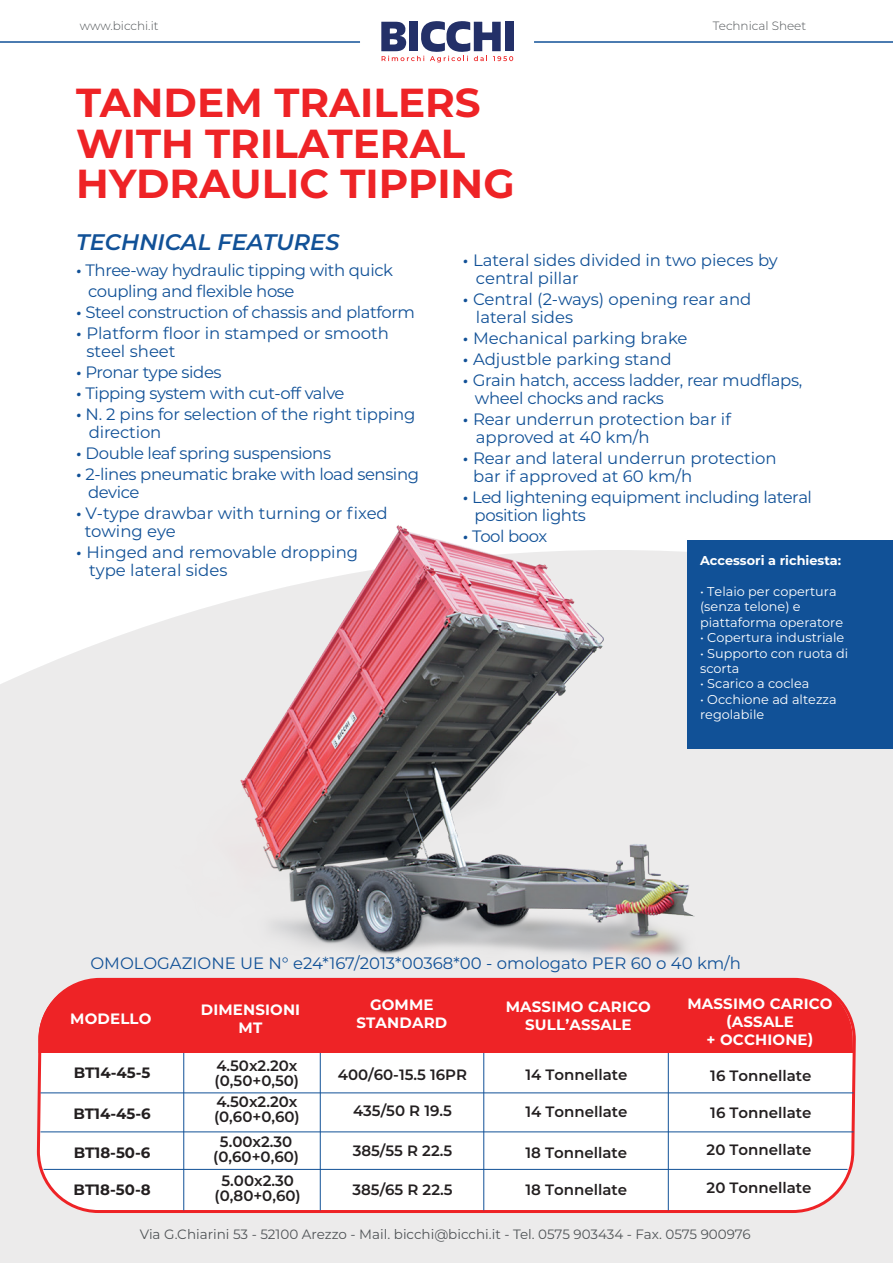
<style>
.page{position:relative;width:893px;height:1263px;background:#fff}
.page>*{position:absolute;margin:0;border:0;box-sizing:border-box;transform-origin:0 0}
.t1{font:700 40.5px/40.5px "Montserrat";color:#ee2326}
.t2{font:italic 600 22.5px "Montserrat";color:#115197}
.t3{font:16.5px/18px "Montserrat";letter-spacing:-.01em;color:#115197}
.t4{font:600 15px/15px "Montserrat";color:#231f20}
.t5{font:700 15px/18px "Montserrat";letter-spacing:.01em;color:#fff;text-align:center}
.t6{font:700 15px "Montserrat";color:#231f20}
.t7{font:13.5px "Montserrat";color:#505457}
.t8{font:12.9px/15.5px "Montserrat";color:#fff}
.t9{font:700 12.9px "Montserrat";color:#fff}
.t10{font:300 12px "Montserrat";color:#505457}
.s1{font-weight:600;font-style:italic}
</style>
<div class="page">
<div style="left:0;top:638px;width:893px;height:625px;background:#ecebeb"></div>
<svg style="left:35px;top:976px;width:822px;height:238px"></svg>
<hr style="left:183px;top:1049px;width:1px;height:161px;background:#115197">
<hr style="left:483px;top:1051px;width:1px;height:159px;background:#115197">
<hr style="left:668px;top:1051px;width:1px;height:159px;background:#115197">
<hr style="left:320px;top:1052px;width:1px;height:158px;background:#115197">
<hr style="left:40px;top:1092px;width:814px;height:1px;background:#115197">
<hr style="left:40px;top:1131px;width:814px;height:1px;background:#115197">
<hr style="left:44px;top:1169px;width:804px;height:1px;background:#115197">
<div style="left:38px;top:980px;width:816px;height:73px;background:#ee2326"></div>
<hr style="left:534px;top:41px;width:359px;height:2px;background:#115197">
<hr style="left:0;top:41px;width:360px;height:2px;background:#115197">
<svg style="left:381px;top:21px;width:132px;height:41px"></svg>
<div style="left:687px;top:540px;width:206px;height:208px;background:#115197"></div>
<img style="left:112px;top:525px;width:700px;height:447px">
<p class="t10" style="left:80px;top:18px;width:80px">www.bicchi.it</p>
<h1 class="t1" style="left:76px;top:81px;width:440px">TANDEM TRAILERS<br>WITH TRILATERAL<br>HYDRAULIC TIPPING</h1>
<p class="t10" style="left:713px;top:18px;width:95px">Technical Sheet</p>
<h2 class="t2" style="left:76px;top:226px;width:265px">TECHNICAL FEATURES</h2>
<p class="t3" style="left:88px;top:259px;width:307px;line-height:21px;text-indent:-12px"><span class="s1">•</span> Three-way hydraulic tipping with quick coupling and flexible hose</p>
<p class="t3" style="left:76px;top:302px;width:340px"><span class="s1">•</span> Steel construction of chassis and platform</p>
<p class="t3" style="left:87px;top:323px;width:304px;text-indent:-10px"><span class="s1">•</span> Platform floor in stamped or smooth steel sheet</p>
<p class="t3" style="left:76px;top:362px;width:147px"><span class="s1">•</span> Pronar type sides</p>
<p class="t3" style="left:76px;top:383px;width:270px"><span class="s1">•</span> Tipping system with cut-off valve</p>
<p class="t3" style="left:89px;top:404px;width:328px;text-indent:-12px"><span class="s1">•</span> N. 2 pins for selection of the right tipping direction</p>
<p class="t3" style="left:76px;top:443px;width:256px"><span class="s1">•</span> Double leaf spring suspensions</p>
<p class="t3" style="left:88px;top:464px;width:333px;text-indent:-12px"><span class="s1">•</span> 2-lines pneumatic brake with load sensing device</p>
<p class="t3" style="left:85px;top:503px;width:304px;text-indent:-9px"><span class="s1">•</span> V-type drawbar with turning or fixed towing eye</p>
<p class="t3" style="left:89px;top:542px;width:271px;text-indent:-13px"><span class="s1">•</span> Hinged and removable dropping type lateral sides</p>
<p class="t3" style="left:476px;top:251px;width:303px;text-indent:-13px"><span class="s1">•</span> Lateral sides divided in two pieces by central pillar</p>
<p class="t3" style="left:476px;top:290px;width:277px;text-indent:-13px"><span class="s1">•</span> Central (2-ways) opening rear and lateral sides</p>
<p class="t3" style="left:463px;top:329px;width:226px"><span class="s1">•</span> Mechanical parking brake</p>
<p class="t3" style="left:463px;top:350px;width:210px"><span class="s1">•</span> Adjustble parking stand</p>
<p class="t3" style="left:475px;top:371px;width:329px;text-indent:-12px"><span class="s1">•</span> Grain hatch, access ladder, rear mudflaps, wheel chocks and racks</p>
<p class="t3" style="left:476px;top:410px;width:257px;text-indent:-13px"><span class="s1">•</span> Rear underrun protection bar if approved at 40 km/h</p>
<p class="t3" style="left:473px;top:449px;width:305px;text-indent:-10px"><span class="s1">•</span> Rear and lateral underrun protection bar if approved at 60 km/h</p>
<p class="t3" style="left:475px;top:488px;width:339px;text-indent:-12px"><span class="s1">•</span> Led lightening equipment including lateral position lights</p>
<p class="t3" style="left:463px;top:527px;width:86px"><span class="s1">•</span> Tool boox</p>
<p class="t9" style="left:700px;top:551px;width:143px">Accessori a richiesta:</p>
<p class="t8" style="left:700px;top:583px;width:145px">• Telaio per copertura (senza telone) e piattaforma operatore</p>
<p class="t8" style="left:700px;top:629px;width:146px">• Copertura industriale</p>
<p class="t8" style="left:700px;top:645px;width:150px">• Supporto con ruota di scorta</p>
<p class="t8" style="left:700px;top:676px;width:111px">• Scarico a coclea</p>
<p class="t8" style="left:700px;top:691px;width:138px">• Occhione ad altezza regolabile</p>
<p class="t3" style="left:90px;top:953px;width:652px">OMOLOGAZIONE UE N° e24*167/2013*00368*00 - omologato PER 60 o 40 km/h</p>
<p class="t5" style="left:70px;top:1008px;width:83px">MODELLO</p>
<p class="t5" style="left:201px;top:999px;width:101px">DIMENSIONI<br>MT</p>
<p class="t5" style="left:356px;top:995px;width:92px">GOMME<br>STANDARD</p>
<p class="t5" style="left:506px;top:997px;width:147px">MASSIMO CARICO<br>SULL’ASSALE</p>
<p class="t5" style="left:687px;top:994px;width:147px">MASSIMO CARICO (ASSALE<br>+ OCCHIONE)</p>
<p class="t4" style="left:215px;top:1057px;width:86px">4.50x2.20x (0,50+0,50)</p>
<p class="t4" style="left:525px;top:1066px;width:104px">14 Tonnellate</p>
<p class="t4" style="left:525px;top:1104px;width:104px">14 Tonnellate</p>
<p class="t4" style="left:526px;top:1144px;width:103px">18 Tonnellate</p>
<p class="t4" style="left:526px;top:1182px;width:103px">18 Tonnellate</p>
<p class="t4" style="left:338px;top:1066px;width:131px">400/60-15.5 16PR</p>
<p class="t4" style="left:353px;top:1102px;width:100px">435/50 R 19.5</p>
<p class="t4" style="left:353px;top:1143px;width:101px">385/55 R 22.5</p>
<p class="t4" style="left:352px;top:1182px;width:102px">385/65 R 22.5</p>
<p class="t4" style="left:707px;top:1179px;width:107px">20 Tonnellate</p>
<p class="t6" style="left:74px;top:1062px;width:78px">BT14-45-5</p>
<p class="t6" style="left:73px;top:1103px;width:79px">BT14-45-6</p>
<p class="t6" style="left:74px;top:1142px;width:78px">BT18-50-6</p>
<p class="t4" style="left:710px;top:1068px;width:103px">16 Tonnellate</p>
<p class="t4" style="left:710px;top:1104px;width:103px">16 Tonnellate</p>
<p class="t4" style="left:707px;top:1142px;width:107px">20 Tonnellate</p>
<p class="t4" style="left:214px;top:1093px;width:87px">4.50x2.20x (0,60+0,60)</p>
<p class="t4" style="left:213px;top:1134px;width:87px;text-align:center">5.00x2.30 (0,60+0,60)</p>
<p class="t6" style="left:74px;top:1179px;width:79px">BT18-50-8</p>
<p class="t4" style="left:215px;top:1173px;width:88px;text-align:center">5.00x2.30 (0,80+0,60)</p>
<p class="t7" style="left:140px;top:1225px;width:612px">Via G.Chiarini 53 - 52100 Arezzo - Mail. bicchi@bicchi.it - Tel. 0575 903434 - Fax. 0575 900976</p>
</div>
